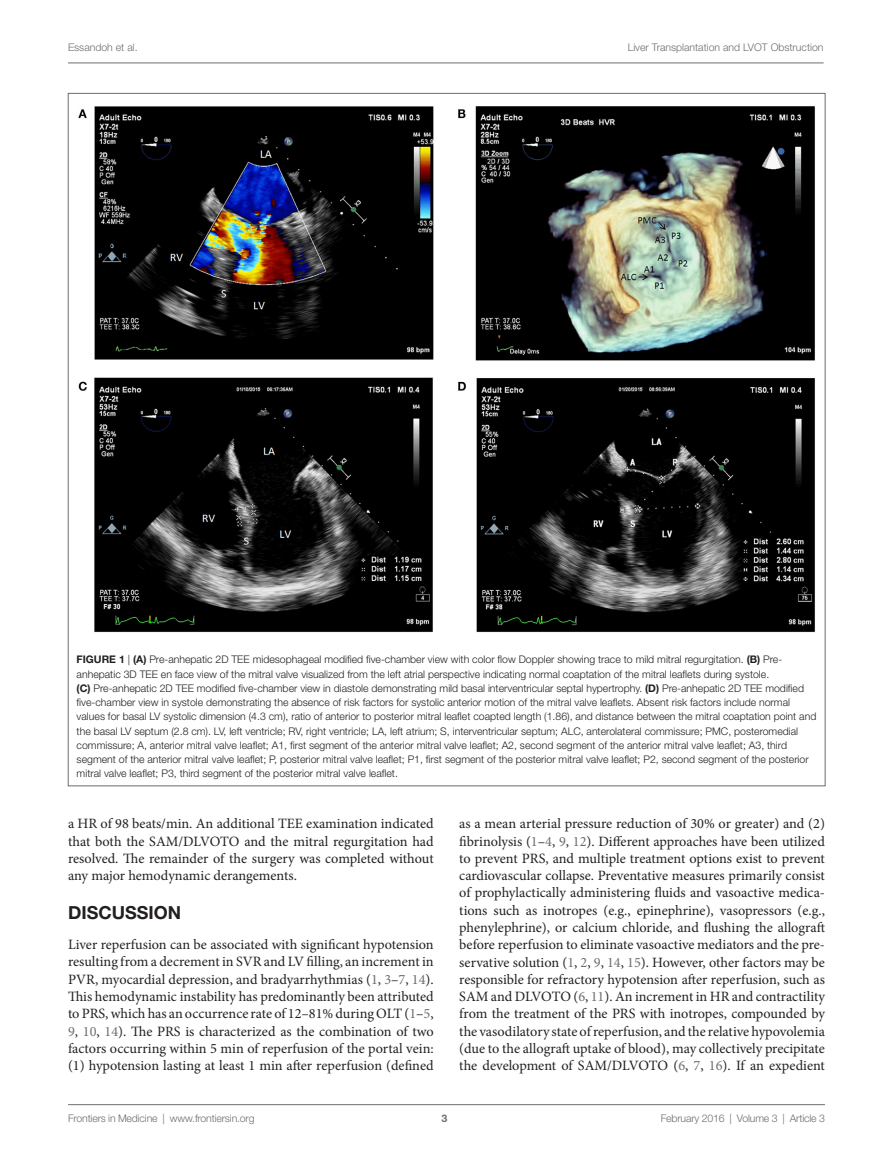
<style>
.page{position:relative;width:893px;height:1170px;background:#fff}
.page>*{position:absolute;margin:0;border:0;box-sizing:border-box;transform-origin:0 0}
.t1{font:700 18px "Helvetica Neue LT Std";color:#231f20}
.t2{font:14.25px/17.2px "Minion Pro";letter-spacing:-.005em;color:#231f20;text-align:justify}
.t3{font:300 10.5px/14.2px "Helvetica Neue LT Std";color:#231f20}
.t4{font:300 10.5px "Helvetica Neue LT Std";letter-spacing:-.015em;color:#6c6d70}
.t5{font:700 10.5px "Helvetica Neue LT Std";color:#6c6d70}
.s1{font-weight:700}
.s2{color:#6c6d70}
</style>
<div class="page">
<img style="left:78px;top:106px;width:737px;height:527px">
<hr style="left:68px;top:1104px;width:757px;height:1px;background:#6c6d70">
<hr style="left:68px;top:63px;width:756px;height:1px;background:#6c6d70">
<p class="t4" style="left:68px;top:41px;width:71px">Essandoh et al.</p>
<p class="t4" style="left:628px;top:41px;width:197px">Liver Transplantation and LVOT Obstruction</p>
<p class="t3" style="left:77px;top:652px;width:741px"><span class="s1">FIGURE 1</span> | <span class="s1">(A)</span> Pre-anhepatic 2D TEE midesophageal modified five-chamber view with color flow Doppler showing trace to mild mitral regurgitation. <span class="s1">(B)</span> Pre&shy;anhepatic 3D TEE en face view of the mitral valve visualized from the left atrial perspective indicating normal coaptation of the mitral leaflets during systole.<br><span class="s1">(C)</span> Pre-anhepatic 2D TEE modified five-chamber view in diastole demonstrating mild basal interventricular septal hypertrophy. <span class="s1">(D)</span> Pre-anhepatic 2D TEE modified five-chamber view in systole demonstrating the absence of risk factors for systolic anterior motion of the mitral valve leaflets. Absent risk factors include normal values for basal LV systolic dimension (4.3 cm), ratio of anterior to posterior mitral leaflet coapted length (1.86), and distance between the mitral coaptation point and the basal LV septum (2.8 cm). LV, left ventricle; RV, right ventricle; LA, left atrium; S, interventricular septum; ALC, anterolateral commissure; PMC, posteromedial commissure; A, anterior mitral valve leaflet; A1, first segment of the anterior mitral valve leaflet; A2, second segment of the anterior mitral valve leaflet; A3, third segment of the anterior mitral valve leaflet; P, posterior mitral valve leaflet; P1, first segment of the posterior mitral valve leaflet; P2, second segment of the posterior mitral valve leaflet; P3, third segment of the posterior mitral valve leaflet.</p>
<p class="t2" style="left:68px;top:815px;width:367px">a HR of 98 beats/min. An additional TEE examination indicated that both the SAM/DLVOTO and the mitral regurgitation had resolved. The remainder of the surgery was completed without any major hemodynamic derangements.</p>
<p class="t1" style="left:68px;top:901px;width:115px">DISCUSSION</p>
<p class="t2" style="left:68px;top:936px;width:367px">Liver reperfusion can be associated with significant hypotension resulting from a decrement in SVR and LV filling, an increment in PVR, myocardial depression, and bradyarrhythmias (<span class="s2">1</span>, <span class="s2">3</span>–<span class="s2">7</span>, <span class="s2">14</span>).<br>This hemodynamic instability has predominantly been attributed to PRS, which has an occurrence rate of 12–81% during OLT (<span class="s2">1</span>–<span class="s2">5</span>, <span class="s2">9</span>, <span class="s2">10</span>, <span class="s2">14</span>). The PRS is characterized as the combination of two factors occurring within 5 min of reperfusion of the portal vein: (1) hypotension lasting at least 1 min after reperfusion (defined</p>
<p class="t2" style="left:459px;top:815px;width:367px">as a mean arterial pressure reduction of 30% or greater) and (2) fibrinolysis (<span class="s2">1</span>–<span class="s2">4</span>, <span class="s2">9</span>, <span class="s2">12</span>). Different approaches have been utilized to prevent PRS, and multiple treatment options exist to prevent cardiovascular collapse. Preventative measures primarily consist of prophylactically administering fluids and vasoactive medica&shy;tions such as inotropes (e.g., epinephrine), vasopressors (e.g., phenylephrine), or calcium chloride, and flushing the allograft before reperfusion to eliminate vasoactive mediators and the pre&shy;servative solution (<span class="s2">1</span>, <span class="s2">2</span>, <span class="s2">9</span>, <span class="s2">14</span>, <span class="s2">15</span>). However, other factors may be responsible for refractory hypotension after reperfusion, such as SAM and DLVOTO (<span class="s2">6</span>, <span class="s2">11</span>). An increment in HR and contractility from the treatment of the PRS with inotropes, compounded by the vasodilatory state of reperfusion, and the relative hypovolemia (due to the allograft uptake of blood), may collectively precipitate the development of SAM/DLVOTO (<span class="s2">6</span>, <span class="s2">7</span>, <span class="s2">16</span>). If an expedient</p>
<p class="t4" style="left:68px;top:1111px;width:188px">Frontiers in Medicine | www.frontiersin.org</p>
<p class="t5" style="left:441px;top:1111px;width:7px">3</p>
<p class="t4" style="left:661px;top:1111px;width:166px">February 2016 | Volume 3 | Article 3</p>
</div>
